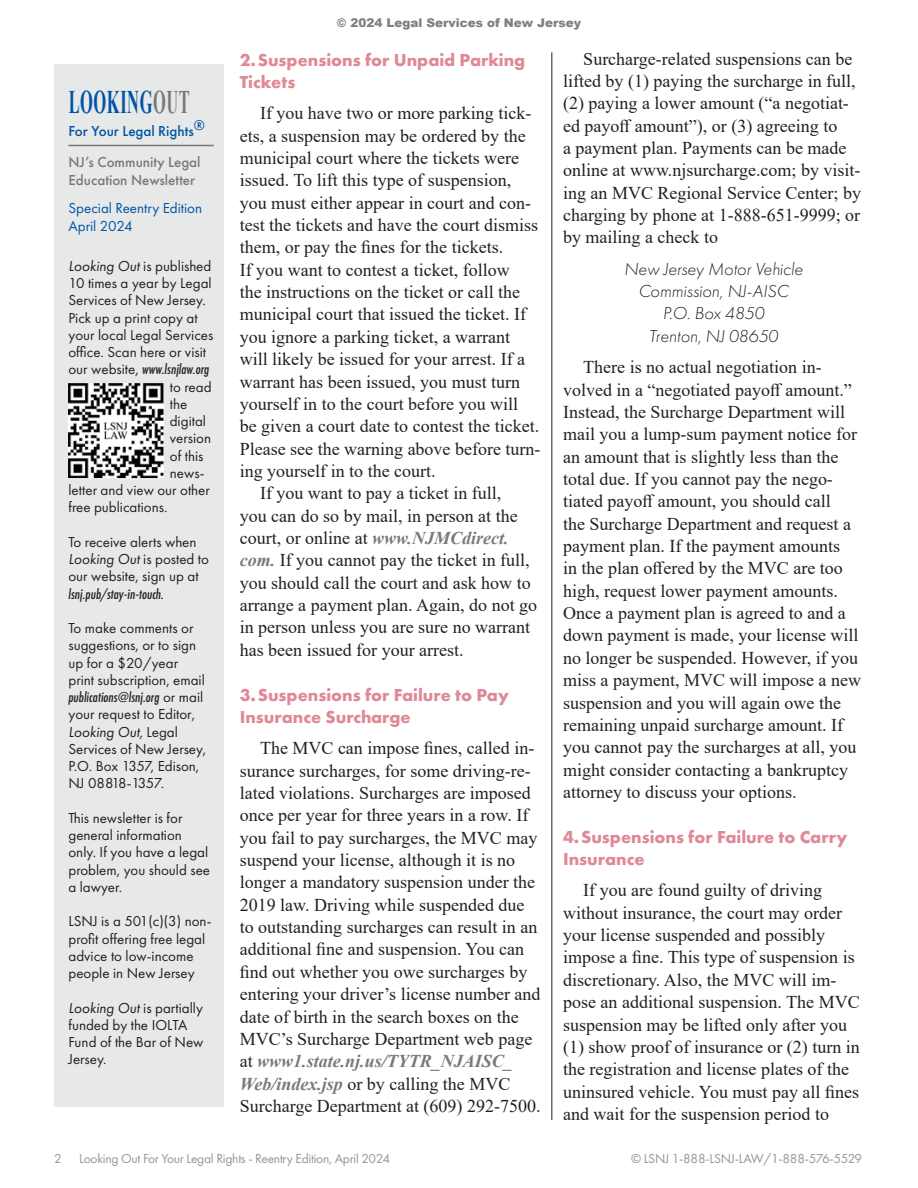
<style>
.page{position:relative;width:918px;height:1188px;background:#fff}
.page>*{position:absolute;margin:0;border:0;box-sizing:border-box;transform-origin:0 0}
.t1{font:700 32.85px "Times New Roman";letter-spacing:.035em;color:#0054a6;scale:.5 1}
.t2{font:18px/22.4px "Times New Roman";color:#231f20}
.t3{font:700 18px/22.4px "Futura PT";color:#df8995}
.t4{font:italic 300 18px/22.4px "Futura PT";color:#231f20;text-align:center}
.t5{font:15px/17.2px "Futura PT";color:#231f20}
.t6{font:italic 500 15px "Futura PT Cond";color:#231f20}
.t7{font:500 15px/18px "Futura PT";color:#77797b}
.t8{font:15px/18px "Futura PT";color:#0054a6}
.t9{font:500 15px "Futura PT";color:#0054a6}
.t10{font:13.5px "Futura PT";letter-spacing:-.02em;color:#949698}
.t11{font:900 12px "Arial";color:#808080}
.s1{color:#77797b}
.s2{font-style:italic}
.s3{font-family:"Futura PT";font-weight:400;font-style:normal}
.s4{font-weight:700;font-style:italic;color:#77797b}
</style>
<div class="page">
<hr style="left:552px;top:52px;width:1px;height:1068px;background:#231f20">
<div style="left:54px;top:64px;width:170px;height:1042px;background:#e7e8e8"></div>
<hr style="left:68px;top:145px;width:146px;height:1px;background:#77797b">
<img style="left:68px;top:383px;width:95px;height:95px">
<h1 class="t1" style="left:69px;top:78px;width:244px">LOOKING<span class="s1">OUT</span></h1>
<p class="t9" style="left:68px;top:122px;width:138px">For Your Legal Rights<sup>®</sup></p>
<p class="t7" style="left:68px;top:153px;width:134px">NJ’s Community Legal<br>Education Newsletter</p>
<p class="t8" style="left:68px;top:199px;width:135px">Special Reentry Edition<br>April 2024</p>
<p class="t5" style="left:68px;top:257px;width:147px"><span class="s2">Looking Out</span> is published<br>10 times a year by Legal<br>Services of New Jersey.<br>Pick up a print copy at your local Legal Services office. Scan here or visit</p>
<p class="t6" style="left:68px;top:361px;width:142px"><span class="s3">our website,</span> www.lsnjlaw.org</p>
<p class="t5" style="left:170px;top:378px;width:43px">to read</p>
<p class="t5" style="left:170px;top:395px;width:19px">the</p>
<p class="t5" style="left:170px;top:413px;width:38px">digital</p>
<p class="t5" style="left:170px;top:430px;width:43px">version</p>
<p class="t5" style="left:170px;top:447px;width:35px">of this</p>
<p class="t5" style="left:170px;top:464px;width:36px">news-</p>
<p class="t5" style="left:68px;top:482px;width:143px">letter and view our other</p>
<p class="t5" style="left:68px;top:499px;width:101px">free publications.</p>
<p class="t5" style="left:68px;top:533px;width:142px">To receive alerts when<br><span class="s2">Looking Out</span> is posted to our website, sign up at</p>
<p class="t6" style="left:68px;top:585px;width:97px">lsnj.pub/stay-in-touch.</p>
<p class="t5" style="left:68px;top:620px;width:138px">To make comments or suggestions, or to sign up for a $20/year print subscription, email</p>
<p class="t6" style="left:68px;top:688px;width:136px">publications@lsnj.org <span class="s3">or mail</span></p>
<p class="t5" style="left:68px;top:706px;width:139px">your request to Editor,<br><span class="s2">Looking Out,</span> Legal<br>Services of New Jersey,<br>P.O. Box 1357, Edison,<br>NJ 08818-1357.</p>
<p class="t5" style="left:68px;top:809px;width:143px">This newsletter is for general information only. If you have a legal problem, you should see a lawyer.</p>
<p class="t5" style="left:68px;top:913px;width:145px">LSNJ is a 501(c)(3) non&shy;profit offering free legal advice to low-income people in New Jersey</p>
<p class="t5" style="left:68px;top:999px;width:137px"><span class="s2">Looking Out</span> is partially funded by the IOLTA<br>Fund of the Bar of New<br>Jersey.</p>
<p class="t11" style="left:337px;top:14px;width:246px">© 2024 Legal Services of New Jersey</p>
<p class="t3" style="left:240px;top:48px;width:287px">2.Suspensions for Unpaid Parking<br>Tickets</p>
<p class="t2" style="left:260px;top:102px;width:273px">If you have two or more parking tick-</p>
<p class="t2" style="left:240px;top:124px;width:287px">ets, a suspension may be ordered by the</p>
<p class="t2" style="left:240px;top:146px;width:281px">municipal court where the tickets were</p>
<p class="t2" style="left:240px;top:169px;width:273px">issued. To lift this type of suspension,</p>
<p class="t2" style="left:240px;top:191px;width:293px">you must either appear in court and con-</p>
<p class="t2" style="left:240px;top:213px;width:300px">test the tickets and have the court dismiss</p>
<p class="t2" style="left:240px;top:236px;width:265px">them, or pay the fines for the tickets.</p>
<p class="t2" style="left:240px;top:258px;width:271px">If you want to contest a ticket, follow</p>
<p class="t2" style="left:240px;top:280px;width:282px">the instructions on the ticket or call the</p>
<p class="t2" style="left:240px;top:303px;width:288px">municipal court that issued the ticket. If</p>
<p class="t2" style="left:240px;top:325px;width:272px">you ignore a parking ticket, a warrant</p>
<p class="t2" style="left:240px;top:347px;width:287px">will likely be issued for your arrest. If a</p>
<p class="t2" style="left:240px;top:370px;width:282px">warrant has been issued, you must turn</p>
<p class="t2" style="left:240px;top:392px;width:280px">yourself in to the court before you will</p>
<p class="t2" style="left:240px;top:414px;width:301px">be given a court date to contest the ticket.</p>
<p class="t2" style="left:240px;top:437px;width:302px">Please see the warning above before turn-</p>
<p class="t2" style="left:240px;top:459px;width:197px">ing yourself in to the court.</p>
<p class="t2" style="left:260px;top:482px;width:243px">If you want to pay a ticket in full,</p>
<p class="t2" style="left:240px;top:504px;width:279px">you can do so by mail, in person at the</p>
<p class="t2" style="left:240px;top:526px;width:270px">court, or online at <span class="s4">www.NJMCdirect.</span></p>
<p class="t2" style="left:240px;top:549px;width:291px"><span class="s4">com.</span> If you cannot pay the ticket in full,</p>
<p class="t2" style="left:240px;top:571px;width:292px">you should call the court and ask how to</p>
<p class="t2" style="left:240px;top:593px;width:299px">arrange a payment plan. Again, do not go</p>
<p class="t2" style="left:240px;top:616px;width:292px">in person unless you are sure no warrant</p>
<p class="t2" style="left:240px;top:638px;width:225px">has been issued for your arrest.</p>
<p class="t3" style="left:240px;top:683px;width:271px">3.Suspensions for Failure to Pay<br>Insurance Surcharge</p>
<p class="t2" style="left:240px;top:736px;width:302px;text-indent:20px">The MVC can impose fines, called in&shy;surance surcharges, for some driving-re&shy;lated violations. Surcharges are imposed once per year for three years in a row. If you fail to pay surcharges, the MVC may suspend your license, although it is no longer a mandatory suspension under the 2019 law. Driving while suspended due to outstanding surcharges can result in an additional fine and suspension. You can find out whether you owe surcharges by entering your driver’s license number and date of birth in the search boxes on the MVC’s Surcharge Department web page at <span class="s4">www1.state.nj.us/TYTR_NJAISC_ Web/index.jsp</span> or by calling the MVC Surcharge Department at (609) 292-7500.</p>
<p class="t2" style="left:563px;top:47px;width:299px;text-indent:20px">Surcharge-related suspensions can be lifted by (1) paying the surcharge in full, (2) paying a lower amount (“a negotiat&shy;ed payoff amount”), or (3) agreeing to<br>a payment plan. Payments can be made online at www.njsurcharge.com; by visit&shy;ing an MVC Regional Service Center; by charging by phone at 1-888-651-9999; or by mailing a check to</p>
<p class="t4" style="left:624px;top:258px;width:180px">New Jersey Motor Vehicle<br>Commission, NJ-AISC<br>P.O. Box 4850<br>Trenton, NJ 08650</p>
<p class="t2" style="left:563px;top:355px;width:299px;text-indent:20px">There is no actual negotiation in&shy;volved in a “negotiated payoff amount.” Instead, the Surcharge Department will mail you a lump-sum payment notice for an amount that is slightly less than the total due. If you cannot pay the nego&shy;tiated payoff amount, you should call<br>the Surcharge Department and request a payment plan. If the payment amounts<br>in the plan offered by the MVC are too high, request lower payment amounts.<br>Once a payment plan is agreed to and a down payment is made, your license will no longer be suspended. However, if you miss a payment, MVC will impose a new suspension and you will again owe the remaining unpaid surcharge amount. If you cannot pay the surcharges at all, you might consider contacting a bankruptcy attorney to discuss your options.</p>
<p class="t3" style="left:563px;top:825px;width:286px">4.Suspensions for Failure to Carry<br>Insurance</p>
<p class="t2" style="left:563px;top:879px;width:298px;text-indent:20px">If you are found guilty of driving without insurance, the court may order your license suspended and possibly impose a fine. This type of suspension is discretionary. Also, the MVC will im&shy;pose an additional suspension. The MVC suspension may be lifted only after you (1) show proof of insurance or (2) turn in the registration and license plates of the uninsured vehicle. You must pay all fines and wait for the suspension period to</p>
<p class="t10" style="left:54px;top:1151px;width:9px">2</p>
<p class="t10" style="left:79px;top:1151px;width:313px">Looking Out For Your Legal Rights - Reentry Edition, April 2024</p>
<p class="t10" style="left:631px;top:1151px;width:233px">© LSNJ 1-888-LSNJ-LAW/1-888-576-5529</p>
</div>
